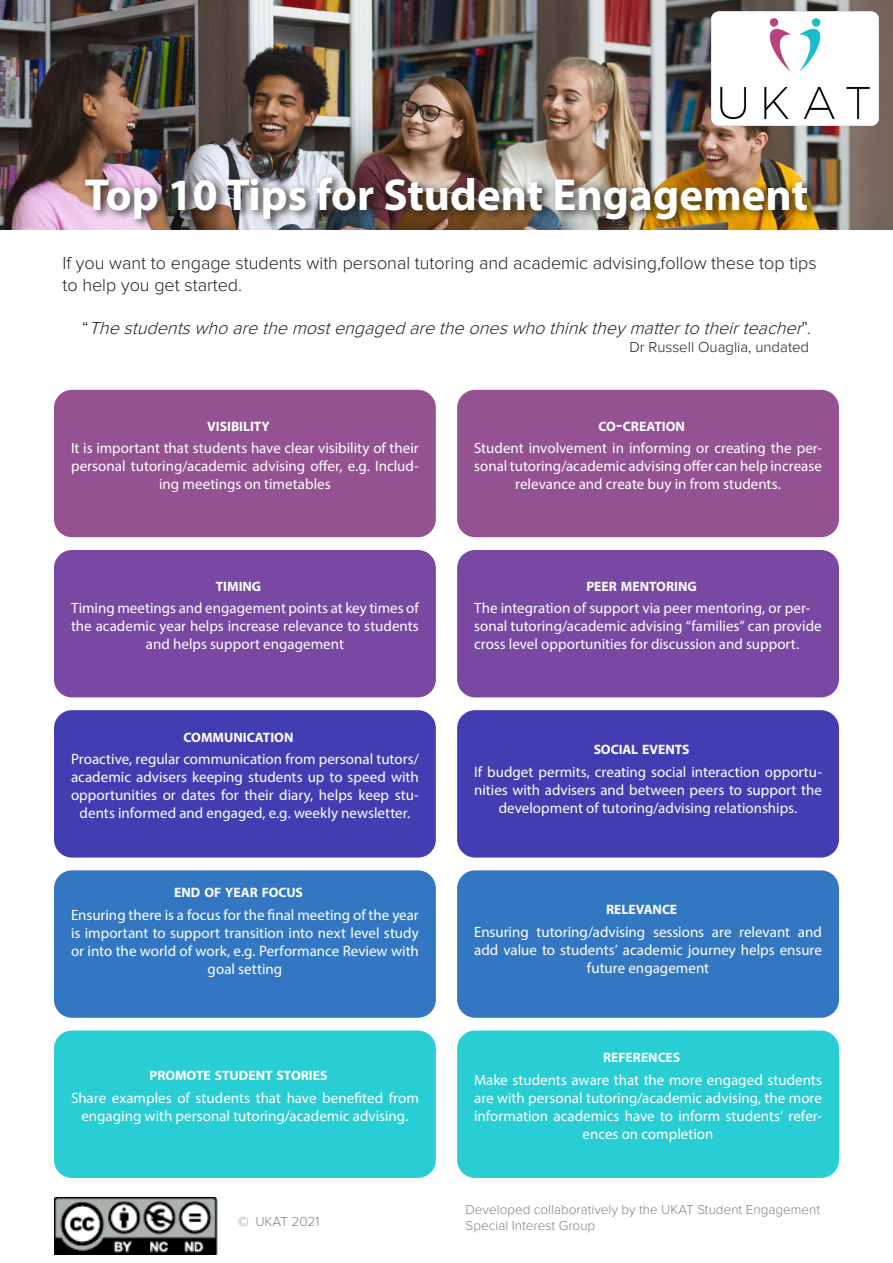
<style>
.page{position:relative;width:893px;height:1263px;background:#fff}
.page>*{position:absolute;margin:0;border:0;box-sizing:border-box;transform-origin:0 0}
.t1{font:45px "Myriad Variable Concept";color:#fff}
.Intro_Text{font:300 18px/21.6px "Proxima Nova";color:#231f20}
.Intro_Text-2{font:italic 300 18px "Proxima Nova";color:#231f20}
.Tip__Row{font:15px/18px "Myriad Pro";color:#fff;text-align:center}
.Intro_Text-3{font:300 15px "Proxima Nova";color:#231f20}
.Tip_Row_Header{font:700 13.65px "Myriad Pro";color:#fff}
.Attribution{font:300 13.5px/16.2px "Proxima Nova";color:#808285}
.s1{font-style:normal}
.s2{font-size:19.5px}
</style>
<div class="page">
<img style="left:54px;top:1198px;width:163px;height:56px">
<img style="left:0;top:0;width:893px;height:230px">
<div style="left:81px;top:172px;width:738px;height:58px;background:#231f20;opacity:.75"></div>
<div style="left:54px;top:390px;width:382px;height:147px;background:#945292;border-radius:18px"></div>
<div style="left:54px;top:550px;width:382px;height:147px;background:#7848a3;border-radius:18px"></div>
<div style="left:54px;top:710px;width:382px;height:147px;background:#423eb2;border-radius:18px"></div>
<div style="left:54px;top:870px;width:382px;height:148px;background:#3377c2;border-radius:18px"></div>
<div style="left:54px;top:1030px;width:382px;height:148px;background:#28ced3;border-radius:18px"></div>
<div style="left:457px;top:390px;width:382px;height:147px;background:#945292;border-radius:18px"></div>
<div style="left:457px;top:550px;width:382px;height:147px;background:#7848a3;border-radius:18px"></div>
<div style="left:457px;top:710px;width:382px;height:147px;background:#423eb2;border-radius:18px"></div>
<div style="left:457px;top:870px;width:382px;height:148px;background:#3377c2;border-radius:18px"></div>
<div style="left:457px;top:1030px;width:382px;height:148px;background:#28ced3;border-radius:18px"></div>
<img style="left:711px;top:12px;width:168px;height:113px">
<h1 class="t1" style="left:85px;top:168px;width:725px">Top 10 Tips for Student Engagement</h1>
<p class="Intro_Text" style="left:63px;top:253px;width:756px">If you want to engage students with personal tutoring and academic advising,follow these top tips to help you get started.</p>
<p class="Intro_Text-2" style="left:82px;top:318px;width:730px"><span class="s1">“</span> Thestudentswhoarethemostengagedaretheoneswhothinktheymattertotheirteacher<span class="s1">” .</span></p>
<p class="Intro_Text-3" style="left:629px;top:339px;width:181px">Dr Russell Ouaglia, undated</p>
<p class="Tip_Row_Header" style="left:207px;top:417px;width:64px">VISIBILITY</p>
<p class="Tip__Row" style="left:71px;top:439px;width:349px">It is important that students have clear visibility of their personal tutoring/academic advising offer, e.g. Includ&shy;ing meetings on timetables</p>
<p class="Tip_Row_Header" style="left:216px;top:577px;width:47px">TIMING</p>
<p class="Tip__Row" style="left:71px;top:599px;width:349px">Timing meetings and engagement points at key times of the academic year helps increase relevance to students and helps support engagement</p>
<p class="Tip_Row_Header" style="left:184px;top:728px;width:111px">COMMUNICATION</p>
<p class="Tip__Row" style="left:71px;top:750px;width:349px">Proactive, regular communication from personal tutors/ academic advisers keeping students up to speed with opportunities or dates for their diary, helps keep stu&shy;dents informed and engaged, e.g. weekly newsletter.</p>
<p class="Tip_Row_Header" style="left:174px;top:884px;width:130px">END OF YEAR FOCUS</p>
<p class="Tip__Row" style="left:71px;top:905px;width:349px">Ensuring there is a focus for the final meeting of the year is important to support transition into next level study or into the world of work, e.g. Performance Review with goal setting</p>
<p class="Tip_Row_Header" style="left:150px;top:1067px;width:179px">PROMOTE STUDENT STORIES</p>
<p class="Tip__Row" style="left:71px;top:1088px;width:349px">Share examples of students that have benefited from engaging with personal tutoring/academic advising.</p>
<p class="Attribution" style="left:238px;top:1214px;width:83px">© UKAT 2021</p>
<p class="Tip_Row_Header" style="left:598px;top:417px;width:88px">CO<span class="s2">-</span>CREATION</p>
<p class="Tip__Row" style="left:474px;top:439px;width:349px">Student involvement in informing or creating the per&shy;sonal tutoring/academic advising offer can help increase relevance and create buy in from students.</p>
<p class="Tip_Row_Header" style="left:586px;top:577px;width:112px">PEER MENTORING</p>
<p class="Tip__Row" style="left:474px;top:599px;width:349px;text-align:left">The integration of support via peer mentoring, or per&shy;sonal tutoring/academic advising “families” can provide cross level opportunities for discussion and support.</p>
<p class="Tip_Row_Header" style="left:594px;top:741px;width:97px">SOCIAL EVENTS</p>
<p class="Tip__Row" style="left:474px;top:762px;width:349px">If budget permits, creating social interaction opportu&shy;nities with advisers and between peers to support the development of tutoring/advising relationships.</p>
<p class="Tip_Row_Header" style="left:606px;top:901px;width:73px">RELEVANCE</p>
<p class="Tip__Row" style="left:474px;top:922px;width:349px">Ensuring tutoring/advising sessions are relevant and add value to students’ academic journey helps ensure future engagement</p>
<p class="Tip_Row_Header" style="left:603px;top:1049px;width:79px">REFERENCES</p>
<p class="Tip__Row" style="left:474px;top:1070px;width:349px">Make students aware that the more engaged students are with personal tutoring/academic advising, the more information academics have to inform students’ refer&shy;ences on completion</p>
<p class="Attribution" style="left:466px;top:1201px;width:356px">Developed collaboratively by the UKAT Student Engagement<br>Special Interest Group</p>
</div>
